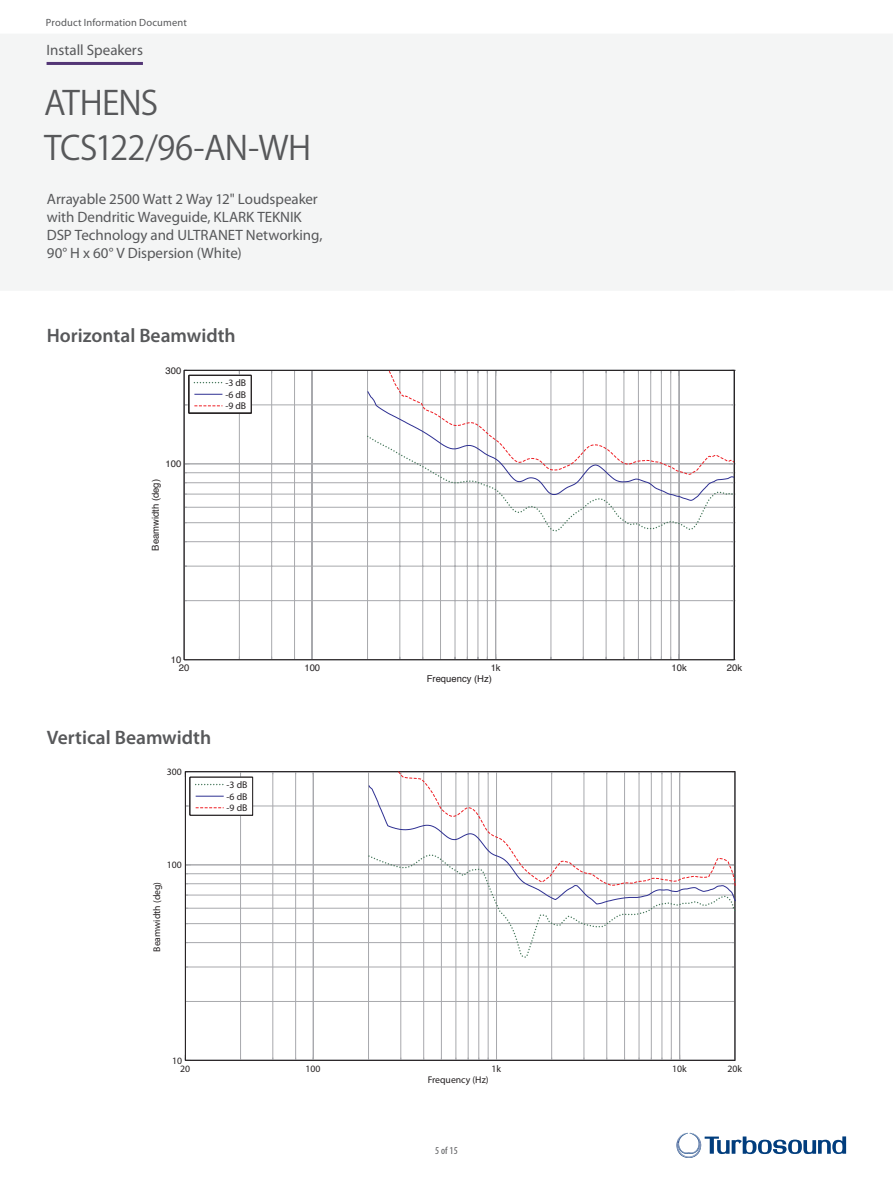
<style>
.page{position:relative;width:893px;height:1188px;background:#fff}
.page>*{position:absolute;margin:0;border:0;box-sizing:border-box;transform-origin:0 0}
.t1{font:33px/44.8px "Koz Go Pro Regular 90 pv RKSJ H";letter-spacing:-.025em;color:#57585a}
.t2{font:600 19.5px "Myriad Pro";color:#57585a}
.t3{font:15px/18px "Myriad Pro";letter-spacing:-.005em;color:#57585a}
.t4{font:10.5px "Myriad Pro";letter-spacing:.015em;color:#57585a}
.t5{font:condensed 10.5px "Myriad Pro";color:#57585a}
.t6{font:9.75px/11.7px "Myriad Pro";color:#231f20;text-align:justify}
.t7{font:9.45px "Helvetica";color:#231f20}
</style>
<div class="page">
<svg style="left:676px;top:1133px;width:170px;height:25px"></svg>
<hr style="left:47px;top:62px;width:96px;height:3px;background:#533676">
<svg style="left:186px;top:372px;width:547px;height:286px"></svg>
<hr style="left:184px;top:522px;width:550px;height:1px;background:#a8a9ad">
<hr style="left:184px;top:507px;width:550px;height:1px;background:#a8a9ad">
<hr style="left:184px;top:494px;width:550px;height:1px;background:#a8a9ad">
<hr style="left:184px;top:482px;width:550px;height:1px;background:#a8a9ad">
<hr style="left:184px;top:472px;width:550px;height:1px;background:#a8a9ad">
<hr style="left:184px;top:464px;width:550px;height:1px;background:#a8a9ad">
<hr style="left:184px;top:405px;width:550px;height:1px;background:#a8a9ad">
<svg style="left:184px;top:370px;width:68px;height:44px"></svg>
<hr style="left:188px;top:375px;width:1px;height:38px;background:#231f20">
<svg style="left:366px;top:370px;width:370px;height:163px"></svg>
<hr style="left:735px;top:772px;width:1px;height:288px;background:#a8a9ad">
<svg style="left:187px;top:773px;width:546px;height:286px"></svg>
<svg style="left:185px;top:771px;width:68px;height:45px"></svg>
<svg style="left:367px;top:771px;width:369px;height:188px"></svg>
<p class="t4" style="left:46px;top:18px;width:142px">Product Information Document</p>
<p class="t3" style="left:47px;top:42px;width:98px">Install Speakers</p>
<h1 class="t1" style="left:44px;top:85px;width:269px">ATHENS<br>TCS122/96-AN-WH</h1>
<p class="t3" style="left:47px;top:191px;width:277px">Arrayable 2500 Watt 2 Way 12" Loudspeaker with Dendritic Waveguide, KLARK TEKNIK DSP Technology and ULTRANET Networking, 90° H x 60° V Dispersion (White)</p>
<h2 class="t2" style="left:47px;top:328px;width:190px">Horizontal Beamwidth</h2>
<p class="t7" style="left:166px;top:367px;width:17px">300</p>
<p class="t7" style="left:166px;top:460px;width:17px">100</p>
<p class="t7" style="left:152px;top:551px;width:73px;rotate:-90deg">Beamwidth (deg)</p>
<p class="t6" style="left:225px;top:378px;width:22px">-3 dB -6 dB -9 dB</p>
<p class="t7" style="left:171px;top:656px;width:12px">10</p>
<p class="t7" style="left:179px;top:664px;width:12px">20</p>
<p class="t7" style="left:304px;top:664px;width:17px">100</p>
<p class="t7" style="left:491px;top:664px;width:11px">1k</p>
<p class="t7" style="left:672px;top:664px;width:17px">10k</p>
<p class="t7" style="left:727px;top:664px;width:17px">20k</p>
<h2 class="t2" style="left:47px;top:730px;width:166px">Vertical Beamwidth</h2>
<p class="t6" style="left:167px;top:767px;width:17px">300</p>
<p class="t6" style="left:227px;top:780px;width:22px">-3 dB -6 dB -9 dB</p>
<p class="t6" style="left:167px;top:860px;width:17px">100</p>
<p class="t6" style="left:152px;top:952px;width:71px;rotate:-90deg">Beamwidth (deg)</p>
<p class="t7" style="left:427px;top:675px;width:67px">Frequency (Hz)</p>
<p class="t6" style="left:172px;top:1056px;width:12px">10</p>
<p class="t6" style="left:180px;top:1063px;width:12px">20</p>
<p class="t6" style="left:305px;top:1063px;width:17px">100</p>
<p class="t6" style="left:492px;top:1063px;width:11px">1k</p>
<p class="t6" style="left:672px;top:1063px;width:16px">10k</p>
<p class="t6" style="left:727px;top:1063px;width:16px">20k</p>
<p class="t6" style="left:428px;top:1075px;width:63px">Frequency (Hz)</p>
<p class="t5" style="left:435px;top:1147px;width:24px">5 of 15</p>
</div>
